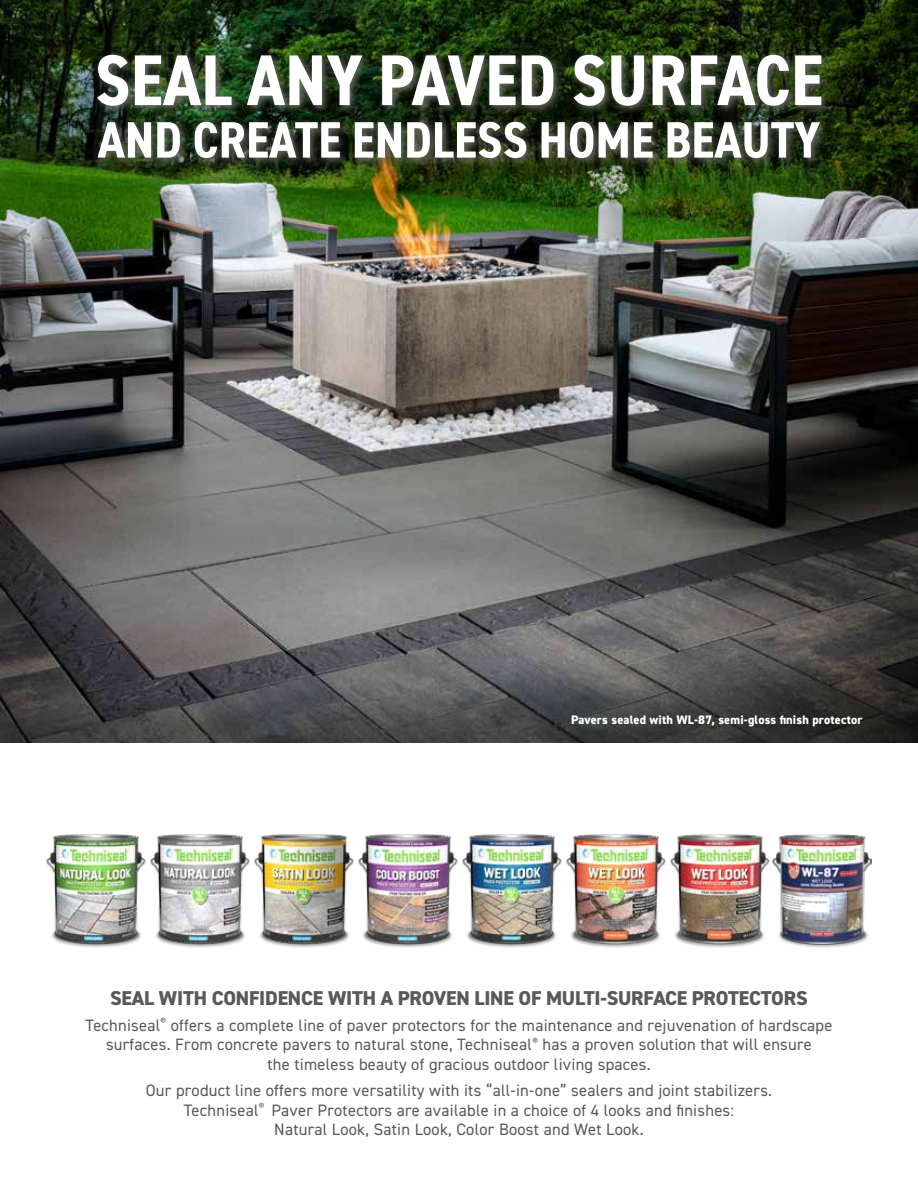
<style>
.page{position:relative;width:918px;height:1188px;background:#fff}
.page>*{position:absolute;margin:0;border:0;box-sizing:border-box;transform-origin:0 0}
.t1{font:700 condensed 72px "DIN2014";letter-spacing:.005em;color:#fff}
.t2{font:700 condensed 51.3px "DIN2014";letter-spacing:.005em;color:#fff}
.t3{font:800 20.1px "DIN2014";letter-spacing:-.01em;color:#58595b}
.t4{font:16.5px/19.5px "DIN2014";letter-spacing:.015em;color:#58595b;text-align:center}
.t5{font:800 12.3px "DIN2014";letter-spacing:.015em;color:#fff}
</style>
<div class="page">
<img style="left:0;top:0;width:918px;height:743px">
<div style="left:94px;top:50px;width:739px;height:119px;background:#727269;opacity:.94"></div>
<img style="left:46px;top:834px;width:100px;height:110px">
<img style="left:143px;top:914px;width:89px;height:34px">
<img style="left:149px;top:834px;width:101px;height:110px">
<img style="left:247px;top:914px;width:89px;height:34px">
<img style="left:253px;top:834px;width:101px;height:110px">
<img style="left:351px;top:914px;width:88px;height:34px">
<img style="left:357px;top:834px;width:101px;height:110px">
<img style="left:455px;top:914px;width:88px;height:34px">
<img style="left:461px;top:834px;width:101px;height:110px">
<img style="left:793px;top:944px;width:62px;height:4px">
<img style="left:670px;top:834px;width:201px;height:110px">
<img style="left:673px;top:914px;width:104px;height:34px">
<img style="left:559px;top:914px;width:114px;height:34px">
<img style="left:565px;top:834px;width:102px;height:110px">
<h1 class="t1" style="left:95px;top:32px;width:730px">SEAL ANY PAVED SURFACE</h1>
<h2 class="t2" style="left:98px;top:106px;width:724px">AND CREATE ENDLESS HOME BEAUTY</h2>
<p class="t5" style="left:571px;top:711px;width:293px">Pavers sealed with WL-87, semi-gloss finish protector</p>
<p class="t3" style="left:110px;top:984px;width:699px">SEAL WITH CONFIDENCE WITH A PROVEN LINE OF MULTI-SURFACE PROTECTORS</p>
<p class="t4" style="left:86px;top:1015px;width:748px">Techniseal<sup>®</sup> offers a complete line of paver protectors for the maintenance and rejuvenation of hardscape surfaces. From concrete pavers to natural stone, Techniseal<sup>®</sup> has a proven solution that will ensure<br>the timeless beauty of gracious outdoor living spaces.</p>
<p class="t4" style="left:146px;top:1080px;width:628px">Our product line offers more versatility with its “all-in-one” sealers and joint stabilizers.<br>Techniseal<sup>®</sup> Paver Protectors are available in a choice of 4 looks and finishes:<br>Natural Look, Satin Look, Color Boost and Wet Look.</p>
</div>
